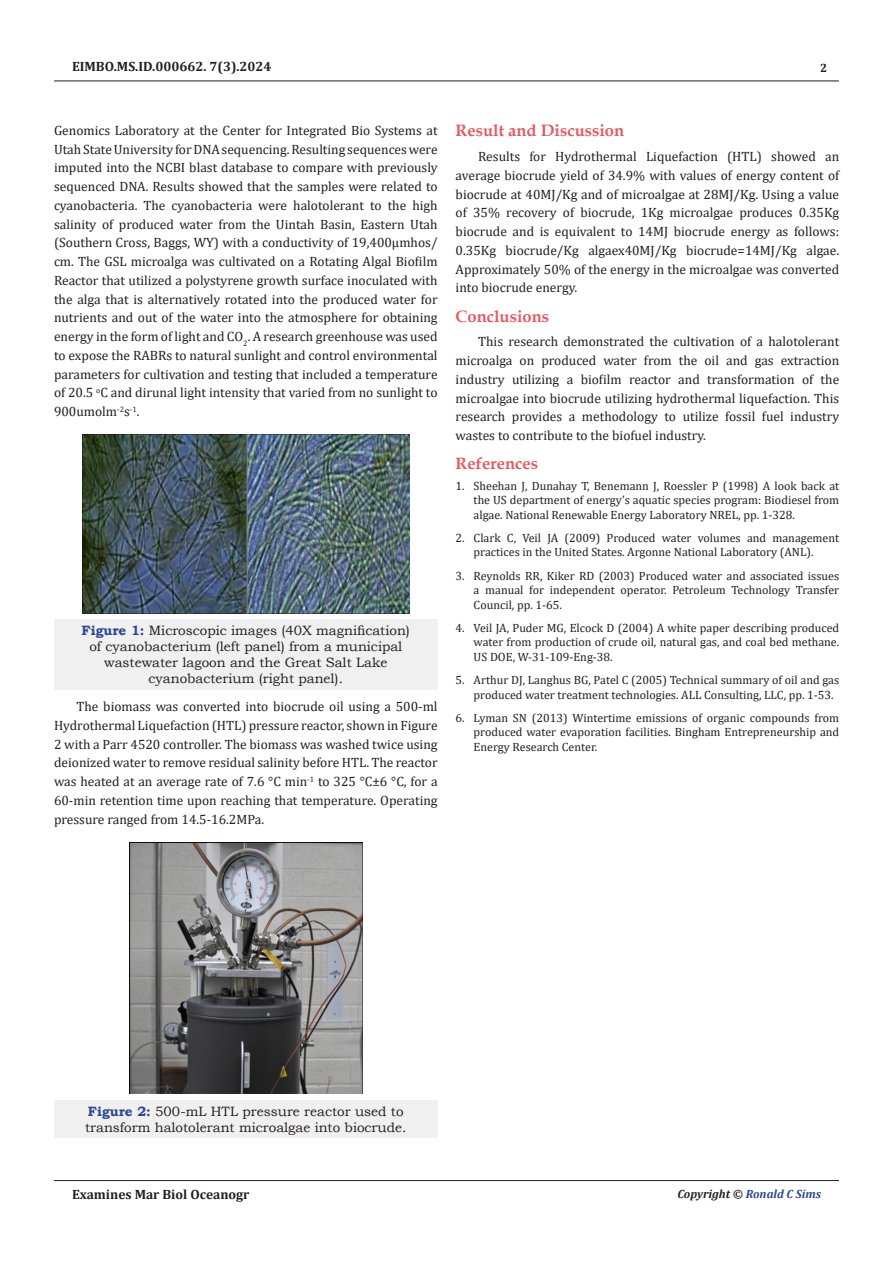
<style>
.page{position:relative;width:893px;height:1263px;background:#fff}
.page>*{position:absolute;margin:0;border:0;box-sizing:border-box;transform-origin:0 0}
.t1{font:700 16.5px "Book Antiqua";color:#e65960}
.t2{font:13.5px/18.8px "Cambria";color:#231f20;text-align:justify}
.t3{font:13.5px/16.2px "Bookman Old Style";color:#231f20;text-align:center}
.t4{font:700 13.5px "Cambria";color:#231f20}
.t5{font:12px/14.4px "Cambria";color:#231f20;text-align:justify}
.t6{font:italic 700 12px "Cambria";color:#2a4791}
.t7{font:700 12px "Cambria";color:#231f20}
.s1{font-weight:700;color:#2a4791}
.s2{color:#231f20}
</style>
<div class="page">
<hr style="left:54px;top:81px;width:785px;height:1px;background:#231f20">
<hr style="left:54px;top:1180px;width:785px;height:1px;background:#231f20">
<div style="left:54px;top:619px;width:384px;height:70px;background:#f0f0f0"></div>
<img style="left:82px;top:434px;width:328px;height:179px">
<div style="left:54px;top:1100px;width:384px;height:38px;background:#f0f0f0"></div>
<img style="left:130px;top:842px;width:232px;height:252px">
<p class="t4" style="left:72px;top:56px;width:201px">EIMBO.MS.ID.000662. 7(3).2024</p>
<p class="t7" style="left:820px;top:60px;width:9px">2</p>
<p class="t2" style="left:54px;top:121px;width:385px">Genomics Laboratory at the Center for Integrated Bio Systems at Utah State University for DNA sequencing. Resulting sequences were imputed into the NCBI blast database to compare with previously sequenced DNA. Results showed that the samples were related to cyanobacteria. The cyanobacteria were halotolerant to the high salinity of produced water from the Uintah Basin, Eastern Utah (Southern Cross, Baggs, WY) with a conductivity of 19,400μmhos/ cm. The GSL microalga was cultivated on a Rotating Algal Biofilm Reactor that utilized a polystyrene growth surface inoculated with the alga that is alternatively rotated into the produced water for nutrients and out of the water into the atmosphere for obtaining energy in the form of light and CO<sub>2</sub>. A research greenhouse was used to expose the RABRs to natural sunlight and control environmental parameters for cultivation and testing that included a temperature of 20.5 <sup>o</sup>C and dirunal light intensity that varied from no sunlight to 900umolm<sup>-2</sup>s<sup>-1</sup>.</p>
<p class="t3" style="left:82px;top:622px;width:330px"><span class="s1">Figure 1:</span> Microscopic images (40X magnification) of cyanobacterium (left panel) from a municipal wastewater lagoon and the Great Salt Lake cyanobacterium (right panel).</p>
<p class="t2" style="left:54px;top:697px;width:385px;text-indent:22px">The biomass was converted into biocrude oil using a 500-ml Hydrothermal Liquefaction (HTL) pressure reactor, shown in Figure 2 with a Parr 4520 controller. The biomass was washed twice using deionized water to remove residual salinity before HTL. The reactor was heated at an average rate of 7.6 °C min<sup>-1</sup> to 325 °C±6 °C, for a 60-min retention time upon reaching that temperature. Operating pressure ranged from 14.5-16.2MPa.</p>
<p class="t1" style="left:456px;top:120px;width:170px">Result and Discussion</p>
<p class="t2" style="left:456px;top:147px;width:385px;text-indent:22px">Results for Hydrothermal Liquefaction (HTL) showed an average biocrude yield of 34.9% with values of energy content of biocrude at 40MJ/Kg and of microalgae at 28MJ/Kg. Using a value of 35% recovery of biocrude, 1Kg microalgae produces 0.35Kg biocrude and is equivalent to 14MJ biocrude energy as follows:<br>0.35Kg biocrude/Kg algaex40MJ/Kg biocrude=14MJ/Kg algae.<br>Approximately 50% of the energy in the microalgae was converted into biocrude energy.</p>
<p class="t1" style="left:456px;top:305px;width:95px">Conclusions</p>
<p class="t2" style="left:456px;top:332px;width:385px;text-indent:22px">This research demonstrated the cultivation of a halotolerant microalga on produced water from the oil and gas extraction industry utilizing a biofilm reactor and transformation of the microalgae into biocrude utilizing hydrothermal liquefaction. This research provides a methodology to utilize fossil fuel industry wastes to contribute to the biofuel industry.</p>
<p class="t1" style="left:456px;top:453px;width:84px">References</p>
<p class="t5" style="left:474px;top:478px;width:367px;text-indent:-18px">1. Sheehan J, Dunahay T, Benemann J, Roessler P (1998) A look back at the US department of energy’s aquatic species program: Biodiesel from algae. National Renewable Energy Laboratory NREL, pp. 1-328.</p>
<p class="t5" style="left:474px;top:531px;width:367px;text-indent:-18px">2. Clark C, Veil JA (2009) Produced water volumes and management practices in the United States. Argonne National Laboratory (ANL).</p>
<p class="t5" style="left:474px;top:568px;width:367px;text-indent:-18px">3. Reynolds RR, Kiker RD (2003) Produced water and associated issues a manual for independent operator. Petroleum Technology Transfer Council, pp. 1-65.</p>
<p class="t5" style="left:474px;top:621px;width:367px;text-indent:-18px">4. Veil JA, Puder MG, Elcock D (2004) A white paper describing produced water from production of crude oil, natural gas, and coal bed methane.<br>US DOE, W-31-109-Eng-38.</p>
<p class="t5" style="left:474px;top:673px;width:367px;text-indent:-18px">5. Arthur DJ, Langhus BG, Patel C (2005) Technical summary of oil and gas produced water treatment technologies. ALL Consulting, LLC, pp. 1-53.</p>
<p class="t5" style="left:474px;top:711px;width:367px;text-indent:-18px">6. Lyman SN (2013) Wintertime emissions of organic compounds from produced water evaporation facilities. Bingham Entrepreneurship and Energy Research Center.</p>
<p class="t3" style="left:85px;top:1103px;width:323px;text-align:left"><span class="s1">Figure 2:</span> 500-mL HTL pressure reactor used to transform halotolerant microalgae into biocrude.</p>
<p class="t4" style="left:72px;top:1185px;width:179px">Examines Mar Biol Oceanogr</p>
<p class="t6" style="left:677px;top:1185px;width:145px"><span class="s2">Copyright ©</span> Ronald C Sims</p>
</div>
